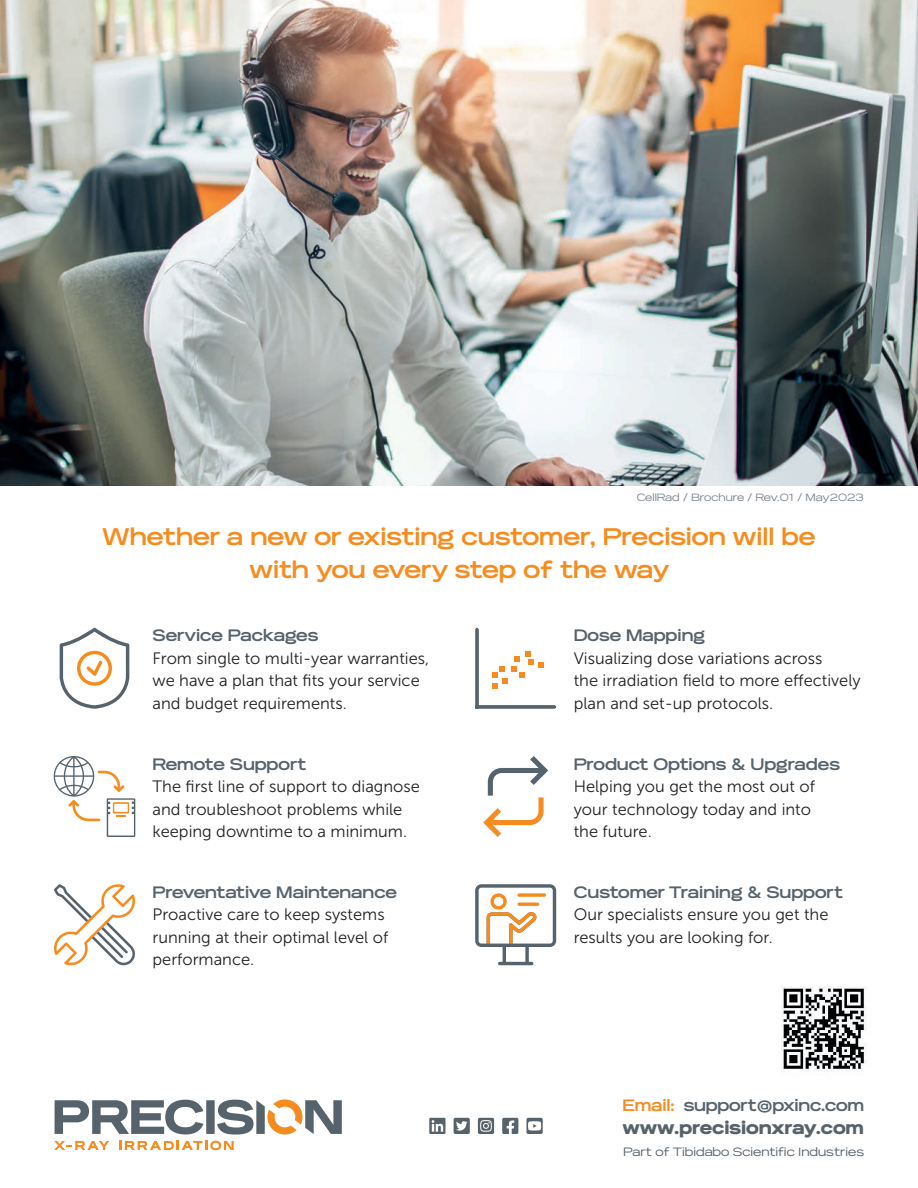
<style>
.page{position:relative;width:918px;height:1188px;background:#fff}
.page>*{position:absolute;margin:0;border:0;box-sizing:border-box;transform-origin:0 0}
.t1{font:700 24px/33px "Reservation Wide";color:#f68c1f;text-align:center}
.t2{font:900 18px "Reservation Wide";letter-spacing:-.01em;color:#56626c}
.t3{font:16.5px/22.5px "Museo Sans 300";color:#231f20}
.t4{font:700 16.5px "Reservation Wide";color:#56626c}
.t5{font:12px "Reservation Wide";letter-spacing:.005em;color:#56626c}
.t6{font:10.5px "Reservation Wide";color:#7d838d}
.s1{color:#f68c1f}
</style>
<div class="page">
<img style="left:0;top:0;width:918px;height:486px">
<svg style="left:55px;top:1099px;width:287px;height:36px"></svg>
<svg style="left:54px;top:1141px;width:55px;height:9px"></svg>
<svg style="left:119px;top:1141px;width:115px;height:9px"></svg>
<svg style="left:502px;top:1118px;width:16px;height:16px"></svg>
<svg style="left:478px;top:1118px;width:16px;height:16px"></svg>
<svg style="left:429px;top:1118px;width:16px;height:16px"></svg>
<svg style="left:454px;top:1118px;width:16px;height:16px"></svg>
<svg style="left:527px;top:1118px;width:16px;height:16px"></svg>
<img style="left:781px;top:986px;width:86px;height:86px">
<svg style="left:60px;top:628px;width:69px;height:81px"></svg>
<svg style="left:54px;top:756px;width:81px;height:81px"></svg>
<svg style="left:475px;top:628px;width:81px;height:81px"></svg>
<svg style="left:483px;top:756px;width:65px;height:81px"></svg>
<svg style="left:54px;top:884px;width:81px;height:81px"></svg>
<svg style="left:475px;top:884px;width:81px;height:81px"></svg>
<p class="t6" style="left:637px;top:491px;width:229px">CellRad / Brochure / Rev.01 / May2023</p>
<h1 class="t1" style="left:102px;top:521px;width:715px">Whether a new or existing customer, Precision will be with you every step of the way</h1>
<p class="t4" style="left:153px;top:626px;width:167px">Service Packages</p>
<p class="t3" style="left:153px;top:647px;width:278px">From single to multi-year warranties, we have a plan that fits your service and budget requirements.</p>
<p class="t4" style="left:153px;top:754px;width:155px">Remote Support</p>
<p class="t3" style="left:153px;top:775px;width:269px">The first line of support to diagnose and troubleshoot problems while keeping downtime to a minimum.</p>
<p class="t4" style="left:153px;top:882px;width:246px">Preventative Maintenance</p>
<p class="t3" style="left:153px;top:903px;width:237px">Proactive care to keep systems running at their optimal level of performance.</p>
<p class="t4" style="left:574px;top:626px;width:133px">Dose Mapping</p>
<p class="t3" style="left:574px;top:647px;width:288px">Visualizing dose variations across<br>the irradiation field to more effectively plan and set-up protocols.</p>
<p class="t4" style="left:574px;top:754px;width:268px">Product Options &amp; Upgrades</p>
<p class="t3" style="left:574px;top:775px;width:243px">Helping you get the most out of your technology today and into the future.</p>
<p class="t4" style="left:574px;top:882px;width:271px">Customer Training &amp; Support</p>
<p class="t3" style="left:574px;top:903px;width:256px">Our specialists ensure you get the results you are looking for.</p>
<p class="t4" style="left:622px;top:1096px;width:243px"><span class="s1">Email:</span> support@pxinc.com</p>
<p class="t2" style="left:623px;top:1117px;width:243px">www.precisionxray.com</p>
<p class="t5" style="left:623px;top:1145px;width:242px">Part of Tibidabo Scientific Industries</p>
</div>
